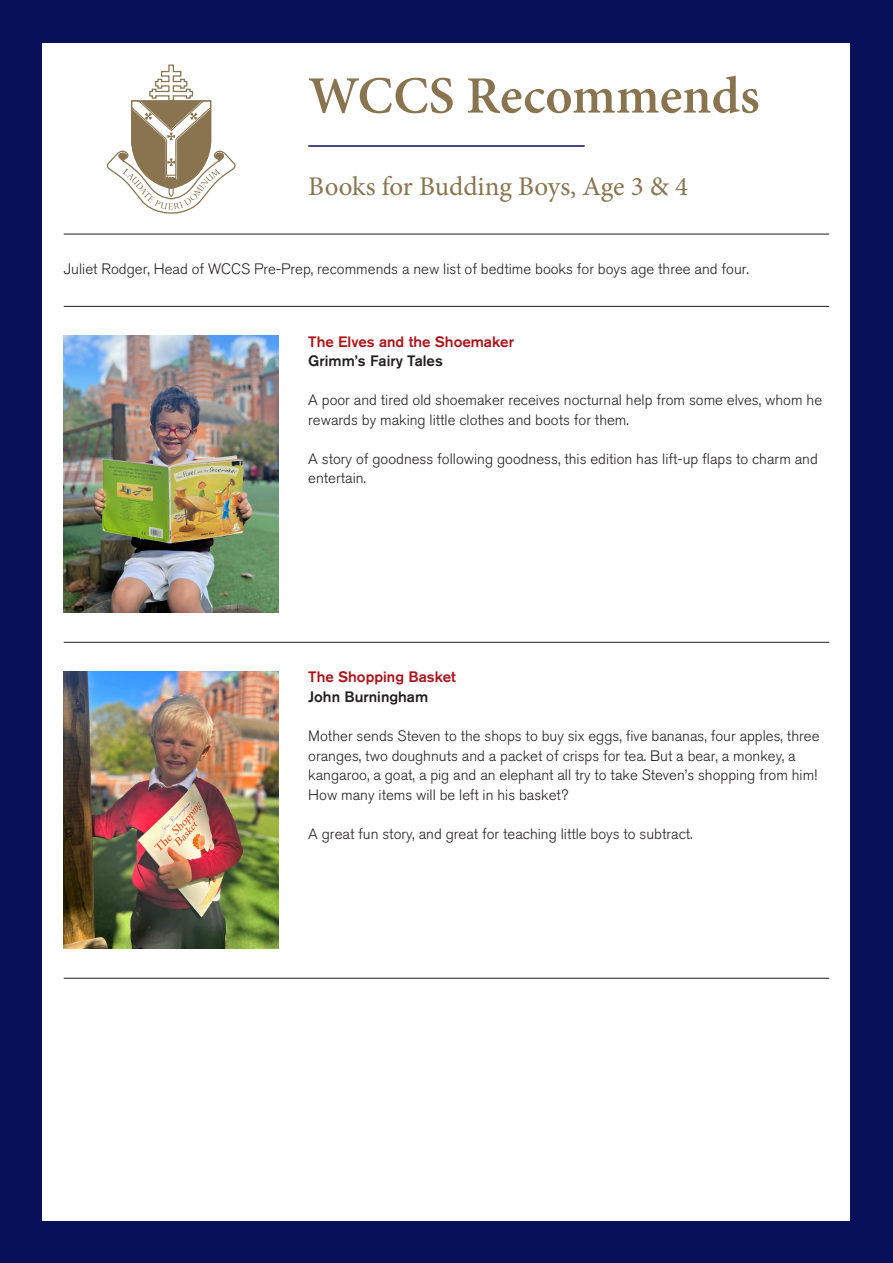
<style>
.page{position:relative;width:893px;height:1263px;background:#09105a}
.page>*{position:absolute;margin:0;border:0;box-sizing:border-box;transform-origin:0 0}
.Body_text{font:600 52.5px "Minion Pro";color:#89744f}
.Body_text-2{font:27px "Minion Pro";color:#89744f}
.t1{font:300 15px/19.5px "Akzidenz Grotesk BQ";color:#231f20}
.t2{font:500 15px "Akzidenz Grotesk BQ";color:#ae1218}
.t3{font:500 15px "Akzidenz Grotesk BQ";color:#231f20}
</style>
<div class="page">
<div style="left:43px;top:43px;width:807px;height:1177px;background:#fff"></div>
<img style="left:64px;top:336px;width:215px;height:276px">
<hr style="left:64px;top:642px;width:765px;height:1px;background:#231f20">
<hr style="left:64px;top:234px;width:765px;height:1px;background:#231f20">
<svg style="left:107px;top:65px;width:129px;height:149px"></svg>
<hr style="left:64px;top:978px;width:765px;height:1px;background:#231f20">
<hr style="left:308px;top:145px;width:277px;height:2px;background:#09105a">
<hr style="left:64px;top:306px;width:765px;height:1px;background:#231f20">
<img style="left:64px;top:672px;width:215px;height:276px">
<p class="Body_text" style="left:308px;top:59px;width:453px">WCCS Recommends</p>
<p class="Body_text-2" style="left:308px;top:168px;width:381px">Books for Budding Boys, Age 3 &amp; 4</p>
<p class="t1" style="left:64px;top:260px;width:687px">Juliet Rodger, Head of WCCS Pre-Prep, recommends a new list of bedtime books for boys age three and four.</p>
<p class="t2" style="left:308px;top:332px;width:207px">The Elves and the Shoemaker</p>
<p class="t3" style="left:308px;top:352px;width:136px">Grimm’s Fairy Tales</p>
<p class="t1" style="left:308px;top:390px;width:515px">A poor and tired old shoemaker receives nocturnal help from some elves, whom he rewards by making little clothes and boots for them.</p>
<p class="t1" style="left:308px;top:449px;width:511px">A story of goodness following goodness, this edition has lift-up flaps to charm and entertain.</p>
<p class="t2" style="left:308px;top:668px;width:149px">The Shopping Basket</p>
<p class="t3" style="left:308px;top:687px;width:121px">John Burningham</p>
<p class="t1" style="left:308px;top:726px;width:513px">Mother sends Steven to the shops to buy six eggs, five bananas, four apples, three oranges, two doughnuts and a packet of crisps for tea. But a bear, a monkey, a kangaroo, a goat, a pig and an elephant all try to take Steven’s shopping from him!<br>How many items will be left in his basket?</p>
<p class="t1" style="left:308px;top:824px;width:386px">A great fun story, and great for teaching little boys to subtract.</p>
</div>
